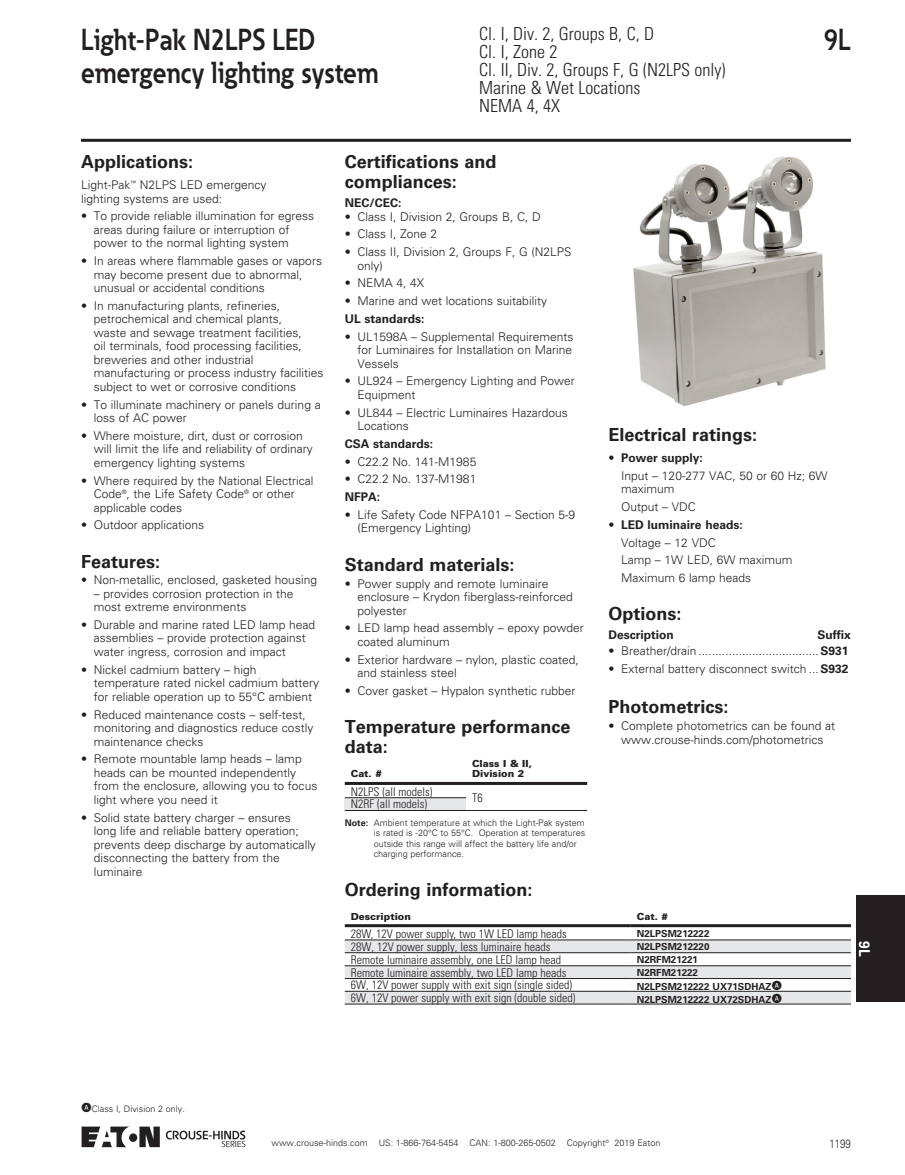
<style>
.page{position:relative;width:905px;height:1175px;background:#fff}
.page>*{position:absolute;margin:0;border:0;box-sizing:border-box;transform-origin:0 0}
.t1{font:700 30px/33px "Eaton";color:#231f20;scale:.86 1}
.t2{font:700 18px/19.5px "Univers LT Std";color:#231f20}
.t3{font:300 condensed 18px/18px "Univers LT Std";color:#231f20}
.t4{font:700 15px "Univers LT Std";color:#fff;scale:.92 1}
.t5{font:300 12px/13.5px "Univers LT Std";color:#231f20}
.t6{font:300 condensed 12px "Univers LT Std";color:#231f20}
.t7{font:700 12px "Univers LT Std";color:#231f20}
.t8{font:300 12px "Univers LT Std";color:#231f20;scale:.8 1}
.t9{font:700 9.75px "Univers LT Std";color:#231f20}
.t10{font:900 9.75px/10.5px "Univers LT Std";color:#231f20}
.t11{font:300 9px/10.5px "Univers LT Std";color:#231f20}
.s1{font-weight:700}
</style>
<div class="page">
<hr style="left:81px;top:139px;width:769px;height:3px;background:#231f20">
<div style="left:129px;top:1133px;width:8px;height:8px;background:#231f20;border-radius:50%"></div>
<svg style="left:139px;top:1126px;width:21px;height:21px"></svg>
<svg style="left:82px;top:1126px;width:48px;height:21px"></svg>
<svg style="left:166px;top:1130px;width:79px;height:17px"></svg>
<div style="left:856px;top:895px;width:48px;height:106px;background:#231f20"></div>
<img style="left:633px;top:156px;width:193px;height:250px">
<hr style="left:345px;top:924px;width:285px;height:3px;background:#231f20">
<hr style="left:630px;top:924px;width:221px;height:3px;background:#231f20">
<hr style="left:345px;top:939px;width:285px;height:1px;background:#231f20">
<hr style="left:630px;top:939px;width:221px;height:1px;background:#231f20">
<hr style="left:630px;top:952px;width:221px;height:1px;background:#231f20">
<hr style="left:630px;top:965px;width:221px;height:1px;background:#231f20">
<hr style="left:630px;top:978px;width:221px;height:1px;background:#231f20">
<hr style="left:630px;top:991px;width:221px;height:1px;background:#231f20">
<hr style="left:630px;top:1003px;width:221px;height:1px;background:#231f20">
<div style="left:345px;top:797px;width:121px;height:13px;background:#e6e7e9"></div>
<hr style="left:345px;top:782px;width:121px;height:3px;background:#231f20">
<hr style="left:466px;top:782px;width:121px;height:3px;background:#231f20">
<hr style="left:345px;top:797px;width:121px;height:1px;background:#231f20">
<hr style="left:345px;top:810px;width:121px;height:1px;background:#231f20">
<hr style="left:466px;top:810px;width:121px;height:1px;background:#231f20">
<svg style="left:345px;top:940px;width:505px;height:64px"></svg>
<h1 class="t1" style="left:81px;top:22px;width:348px">Light-Pak N2LPS LED emergency lighting system</h1>
<h2 class="t3" style="left:479px;top:24px;width:248px">Cl. I, Div. 2, Groups B, C, D<br>Cl. I, Zone 2<br>Cl. II, Div. 2, Groups F, G (N2LPS only)<br>Marine &amp; Wet Locations<br>NEMA 4, 4X</h2>
<h1 class="t1" style="left:823px;top:22px;width:33px">9L</h1>
<h2 class="t2" style="left:81px;top:152px;width:114px">Applications:</h2>
<p class="t5" style="left:81px;top:178px;width:187px">Light-Pak<sup>™</sup> N2LPS LED emergency lighting systems are used:</p>
<p class="t5" style="left:94px;top:209px;width:222px;text-indent:-13px">• To provide reliable illumination for egress areas during failure or interruption of power to the normal lighting system</p>
<p class="t5" style="left:94px;top:254px;width:230px;text-indent:-13px">• In areas where flammable gases or vapors may become present due to abnormal, unusual or accidental conditions</p>
<p class="t5" style="left:94px;top:299px;width:231px;text-indent:-13px">• In manufacturing plants, refineries, petrochemical and chemical plants,<br>waste and sewage treatment facilities,<br>oil terminals, food processing facilities, breweries and other industrial manufacturing or process industry facilities subject to wet or corrosive conditions</p>
<p class="t5" style="left:94px;top:398px;width:228px;text-indent:-13px">• To illuminate machinery or panels during a loss of AC power</p>
<p class="t5" style="left:94px;top:429px;width:221px;text-indent:-13px">• Where moisture, dirt, dust or corrosion will limit the life and reliability of ordinary emergency lighting systems</p>
<p class="t5" style="left:94px;top:474px;width:221px;text-indent:-13px">• Where required by the National Electrical<br>Code<sup>®</sup>, the Life Safety Code<sup>®</sup> or other applicable codes</p>
<p class="t5" style="left:81px;top:518px;width:125px">• Outdoor applications</p>
<h2 class="t2" style="left:81px;top:552px;width:81px">Features:</h2>
<p class="t5" style="left:81px;top:573px;width:237px">• Non-metallic, enclosed, gasketed housing</p>
<p class="t5" style="left:94px;top:586px;width:201px">– provides corrosion protection in the most extreme environments</p>
<p class="t5" style="left:94px;top:618px;width:223px;text-indent:-13px">• Durable and marine rated LED lamp head assemblies – provide protection against water ingress, corrosion and impact</p>
<p class="t5" style="left:94px;top:662px;width:227px;text-indent:-13px">• Nickel cadmium battery – high temperature rated nickel cadmium battery for reliable operation up to 55°C ambient</p>
<p class="t5" style="left:94px;top:707px;width:221px;text-indent:-13px">• Reduced maintenance costs – self-test, monitoring and diagnostics reduce costly maintenance checks</p>
<p class="t5" style="left:94px;top:752px;width:225px;text-indent:-13px">• Remote mountable lamp heads – lamp heads can be mounted independently from the enclosure, allowing you to focus light where you need it</p>
<p class="t5" style="left:94px;top:810px;width:224px;text-indent:-13px">• Solid state battery charger – ensures long life and reliable battery operation; prevents deep discharge by automatically disconnecting the battery from the luminaire</p>
<h2 class="t2" style="left:345px;top:152px;width:153px">Certifications and compliances:</h2>
<p class="t7" style="left:345px;top:196px;width:58px">NEC/CEC:</p>
<p class="t5" style="left:345px;top:210px;width:197px">• Class I, Division 2, Groups B, C, D</p>
<p class="t5" style="left:345px;top:227px;width:94px">• Class I, Zone 2</p>
<p class="t5" style="left:357px;top:245px;width:215px;text-indent:-13px">• Class II, Division 2, Groups F, G (N2LPS only)</p>
<p class="t5" style="left:345px;top:276px;width:81px">• NEMA 4, 4X</p>
<p class="t5" style="left:345px;top:294px;width:204px">• Marine and wet locations suitability</p>
<p class="t7" style="left:345px;top:311px;width:81px">UL standards:</p>
<p class="t5" style="left:357px;top:330px;width:217px;text-align:justify;text-indent:-13px">• UL1598A – Supplemental Requirements for Luminaires for Installation on Marine Vessels</p>
<p class="t5" style="left:357px;top:374px;width:219px;text-indent:-13px">• UL924 – Emergency Lighting and Power<br>Equipment</p>
<p class="t5" style="left:357px;top:405px;width:212px;text-indent:-13px">• UL844 – Electric Luminaires Hazardous<br>Locations</p>
<p class="t7" style="left:345px;top:436px;width:90px">CSA standards:</p>
<p class="t5" style="left:345px;top:454px;width:133px">• C22.2 No. 141-M1985</p>
<p class="t5" style="left:345px;top:472px;width:133px">• C22.2 No. 137-M1981</p>
<p class="t7" style="left:345px;top:490px;width:37px">NFPA:</p>
<p class="t5" style="left:357px;top:508px;width:219px;text-indent:-13px">• Life Safety Code NFPA101 – Section 5-9 (Emergency Lighting)</p>
<h2 class="t2" style="left:345px;top:555px;width:171px">Standard materials:</h2>
<p class="t5" style="left:357px;top:576px;width:217px;text-indent:-13px">• Power supply and remote luminaire enclosure – Krydon fiberglass-reinforced polyester</p>
<p class="t5" style="left:357px;top:621px;width:228px;text-indent:-13px">• LED lamp head assembly – epoxy powder coated aluminum</p>
<p class="t5" style="left:357px;top:652px;width:223px;text-indent:-13px">• Exterior hardware – nylon, plastic coated, and stainless steel</p>
<p class="t5" style="left:345px;top:684px;width:232px">• Cover gasket – Hypalon synthetic rubber</p>
<h2 class="t2" style="left:345px;top:717px;width:227px">Temperature performance data:</h2>
<p class="t10" style="left:351px;top:768px;width:33px">Cat. #</p>
<p class="t10" style="left:472px;top:758px;width:61px">Class I &amp; II,<br>Division 2</p>
<p class="t6" style="left:351px;top:784px;width:83px">N2LPS (all models)</p>
<p class="t6" style="left:472px;top:790px;width:12px">T6</p>
<p class="t6" style="left:351px;top:797px;width:78px">N2RF (all models)</p>
<p class="t11" style="left:374px;top:817px;width:213px;text-indent:-29px"><span class="s1">Note:</span> Ambient temperature at which the Light-Pak system is rated is -20°C to 55°C. Operation at temperatures outside this range will affect the battery life and/or charging performance.</p>
<h2 class="t2" style="left:608px;top:425px;width:150px">Electrical ratings:</h2>
<p class="t5" style="left:621px;top:449px;width:208px;line-height:17.7px;text-indent:-13px">• <span class="s1">Power supply:<br></span>Input – 120-277 VAC, 50 or 60 Hz; 6W</p>
<p class="t5" style="left:621px;top:480px;width:76px;line-height:17.7px">maximum<br>Output – VDC</p>
<p class="t5" style="left:621px;top:516px;width:173px;line-height:17.7px;text-indent:-13px">• <span class="s1">LED luminaire heads:<br></span>Voltage – 12 VDC<br>Lamp – 1W LED, 6W maximum<br>Maximum 6 lamp heads</p>
<h2 class="t2" style="left:608px;top:604px;width:75px">Options:</h2>
<p class="t7" style="left:608px;top:628px;width:67px">Description</p>
<p class="t7" style="left:817px;top:628px;width:35px">Suffix</p>
<p class="t5" style="left:608px;top:644px;width:241px">• Breather/drain ....................................<span class="s1">S931</span></p>
<p class="t5" style="left:608px;top:662px;width:241px">• External battery disconnect switch ...<span class="s1">S932</span></p>
<h2 class="t2" style="left:608px;top:696px;width:122px">Photometrics:</h2>
<p class="t5" style="left:608px;top:719px;width:228px;text-align:center">• Complete photometrics can be found at www.crouse-hinds.com/photometrics</p>
<h2 class="t2" style="left:345px;top:879px;width:189px">Ordering information:</h2>
<p class="t10" style="left:351px;top:910px;width:62px">Description</p>
<p class="t10" style="left:636px;top:910px;width:33px">Cat. #</p>
<p class="t6" style="left:351px;top:926px;width:218px">28W, 12V power supply, two 1W LED lamp heads</p>
<p class="t9" style="left:636px;top:927px;width:74px">N2LPSM212222</p>
<p class="t6" style="left:351px;top:939px;width:201px">28W, 12V power supply, less luminaire heads</p>
<p class="t9" style="left:636px;top:940px;width:74px">N2LPSM212220</p>
<p class="t6" style="left:351px;top:952px;width:212px">Remote luminaire assembly, one LED lamp head</p>
<p class="t9" style="left:636px;top:953px;width:63px">N2RFM21221</p>
<p class="t6" style="left:351px;top:965px;width:217px">Remote luminaire assembly, two LED lamp heads</p>
<p class="t9" style="left:636px;top:966px;width:63px">N2RFM21222</p>
<p class="t6" style="left:351px;top:977px;width:223px">6W, 12V power supply with exit sign (single sided)</p>
<p class="t9" style="left:636px;top:980px;width:136px">N2LPSM212222 UX71SDHAZ</p>
<p class="t6" style="left:351px;top:990px;width:226px">6W, 12V power supply with exit sign (double sided)</p>
<p class="t9" style="left:636px;top:993px;width:136px">N2LPSM212222 UX72SDHAZ</p>
<p class="t4" style="left:873px;top:941px;width:18px;rotate:90deg">9L</p>
<p class="t11" style="left:92px;top:1103px;width:95px">Class I, Division 2 only.</p>
<p class="t11" style="left:271px;top:1137px;width:390px">www.crouse-hinds.com US: 1-866-764-5454 CAN: 1-800-265-0502 Copyright<sup>©</sup> 2019 Eaton</p>
<p class="t8" style="left:829px;top:1136px;width:28px">1199</p>
</div>
